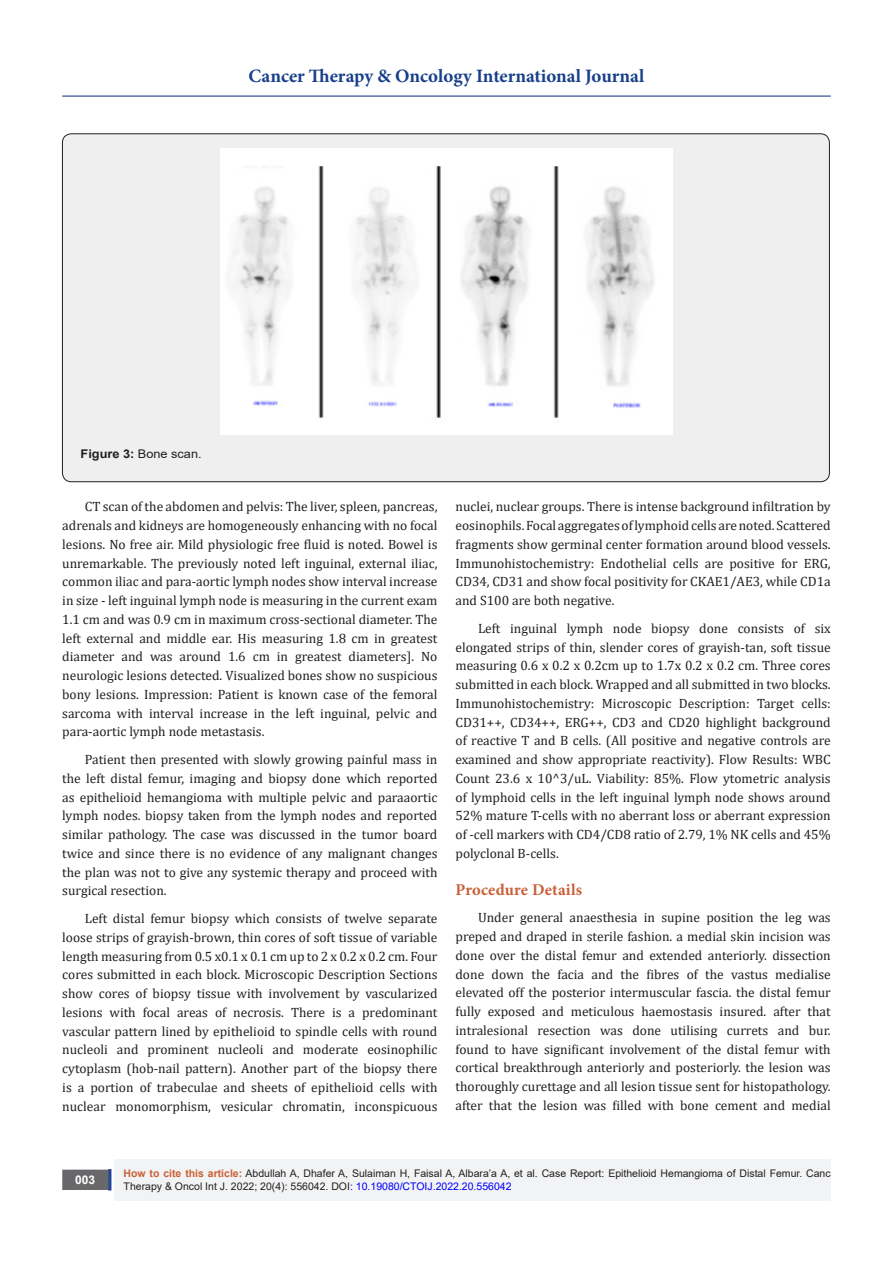
<style>
.page{position:relative;width:893px;height:1263px;background:#fff}
.page>*{position:absolute;margin:0;border:0;box-sizing:border-box;transform-origin:0 0}
.t1{font:700 18.9px "Minion Pro";color:#183f89}
.t2{font:700 16.5px "Minion Pro";letter-spacing:.01em;color:#ca5f37}
.t3{font:13.5px/18.8px "Cambria";color:#231f20;text-align:justify}
.t4{font:12px "Arial";color:#231f20;scale:1.07 1}
.t5{font:700 12px "Arial";color:#fff}
.t6{font:10.5px/12.6px "Arial";color:#231f20}
.s1{font-weight:700}
.s2{font-weight:700;color:#ca6035}
.s3{color:#00f}
</style>
<div class="page">
<div style="left:63px;top:1170px;width:44px;height:19px;background:#68676a"></div>
<div style="left:62px;top:1169px;width:46px;height:21px;border:2px solid #68676a"></div>
<div style="left:108px;top:1169px;width:3px;height:21px;background:#1c6d90;border:2px solid #253f8e"></div>
<hr style="left:62px;top:96px;width:769px;height:1px;background:#253f8e">
<div style="left:115px;top:1159px;width:716px;height:41px;background:#f2f3f4"></div>
<div style="left:62px;top:134px;width:767px;height:348px;background:#efeff0;border-radius:9px"></div>
<img style="left:220px;top:149px;width:453px;height:286px">
<h1 class="t1" style="left:249px;top:63px;width:397px">Cancer Therapy &amp; Oncology International Journal</h1>
<p class="t4" style="left:81px;top:446px;width:115px"><span class="s1">Figure 3:</span> Bone scan.</p>
<p class="t3" style="left:62px;top:497px;width:377px;text-indent:22px">CT scan of the abdomen and pelvis: The liver, spleen, pancreas, adrenals and kidneys are homogeneously enhancing with no focal lesions. No free air. Mild physiologic free fluid is noted. Bowel is unremarkable. The previously noted left inguinal, external iliac, common iliac and para-aortic lymph nodes show interval increase in size - left inguinal lymph node is measuring in the current exam 1.1 cm and was 0.9 cm in maximum cross-sectional diameter. The left external and middle ear. His measuring 1.8 cm in greatest diameter and was around 1.6 cm in greatest diameters]. No neurologic lesions detected. Visualized bones show no suspicious bony lesions. Impression: Patient is known case of the femoral sarcoma with interval increase in the left inguinal, pelvic and para-aortic lymph node metastasis.</p>
<p class="t3" style="left:62px;top:750px;width:377px;text-indent:22px">Patient then presented with slowly growing painful mass in the left distal femur, imaging and biopsy done which reported as epithelioid hemangioma with multiple pelvic and paraaortic lymph nodes. biopsy taken from the lymph nodes and reported similar pathology. The case was discussed in the tumor board twice and since there is no evidence of any malignant changes the plan was not to give any systemic therapy and proceed with surgical resection.</p>
<p class="t3" style="left:62px;top:909px;width:377px;text-indent:22px">Left distal femur biopsy which consists of twelve separate loose strips of grayish-brown, thin cores of soft tissue of variable length measuring from 0.5 x0.1 x 0.1 cm up to 2 x 0.2 x 0.2 cm. Four cores submitted in each block. Microscopic Description Sections show cores of biopsy tissue with involvement by vascularized lesions with focal areas of necrosis. There is a predominant vascular pattern lined by epithelioid to spindle cells with round nucleoli and prominent nucleoli and moderate eosinophilic cytoplasm (hob-nail pattern). Another part of the biopsy there is a portion of trabeculae and sheets of epithelioid cells with nuclear monomorphism, vesicular chromatin, inconspicuous</p>
<p class="t3" style="left:455px;top:497px;width:377px">nuclei, nuclear groups. There is intense background infiltration by eosinophils. Focal aggregates of lymphoid cells are noted. Scattered fragments show germinal center formation around blood vessels.<br>Immunohistochemistry: Endothelial cells are positive for ERG, CD34, CD31 and show focal positivity for CKAE1/AE3, while CD1a and S100 are both negative.</p>
<p class="t3" style="left:455px;top:619px;width:377px;text-indent:22px">Left inguinal lymph node biopsy done consists of six elongated strips of thin, slender cores of grayish-tan, soft tissue measuring 0.6 x 0.2 x 0.2cm up to 1.7x 0.2 x 0.2 cm. Three cores submitted in each block. Wrapped and all submitted in two blocks.<br>Immunohistochemistry: Microscopic Description: Target cells:<br>CD31++, CD34++, ERG++, CD3 and CD20 highlight background of reactive T and B cells. (All positive and negative controls are examined and show appropriate reactivity). Flow Results: WBC Count 23.6 x 10^3/uL. Viability: 85%. Flow ytometric analysis of lymphoid cells in the left inguinal lymph node shows around 52% mature T-cells with no aberrant loss or aberrant expression of -cell markers with CD4/CD8 ratio of 2.79, 1% NK cells and 45% polyclonal B-cells.</p>
<p class="t2" style="left:455px;top:878px;width:128px">Procedure Details</p>
<p class="t3" style="left:455px;top:908px;width:377px;text-indent:22px">Under general anaesthesia in supine position the leg was preped and draped in sterile fashion. a medial skin incision was done over the distal femur and extended anteriorly. dissection done down the facia and the fibres of the vastus medialise elevated off the posterior intermuscular fascia. the distal femur fully exposed and meticulous haemostasis insured. after that intralesional resection was done utilising currets and bur. found to have significant involvement of the distal femur with cortical breakthrough anteriorly and posteriorly. the lesion was thoroughly curettage and all lesion tissue sent for histopathology. after that the lesion was filled with bone cement and medial</p>
<p class="t5" style="left:75px;top:1171px;width:22px">003</p>
<p class="t6" style="left:124px;top:1167px;width:709px"><span class="s2">How to cite this article:</span> Abdullah A, Dhafer A, Sulaiman H, Faisal A, Albara’a A, et al. Case Report: Epithelioid Hemangioma of Distal Femur. Canc<br>Therapy &amp; Oncol Int J. 2022; 20(4): 556042. DOI<span class="s3">: 10.19080/CTOIJ.2022.20.556042</span></p>
</div>
